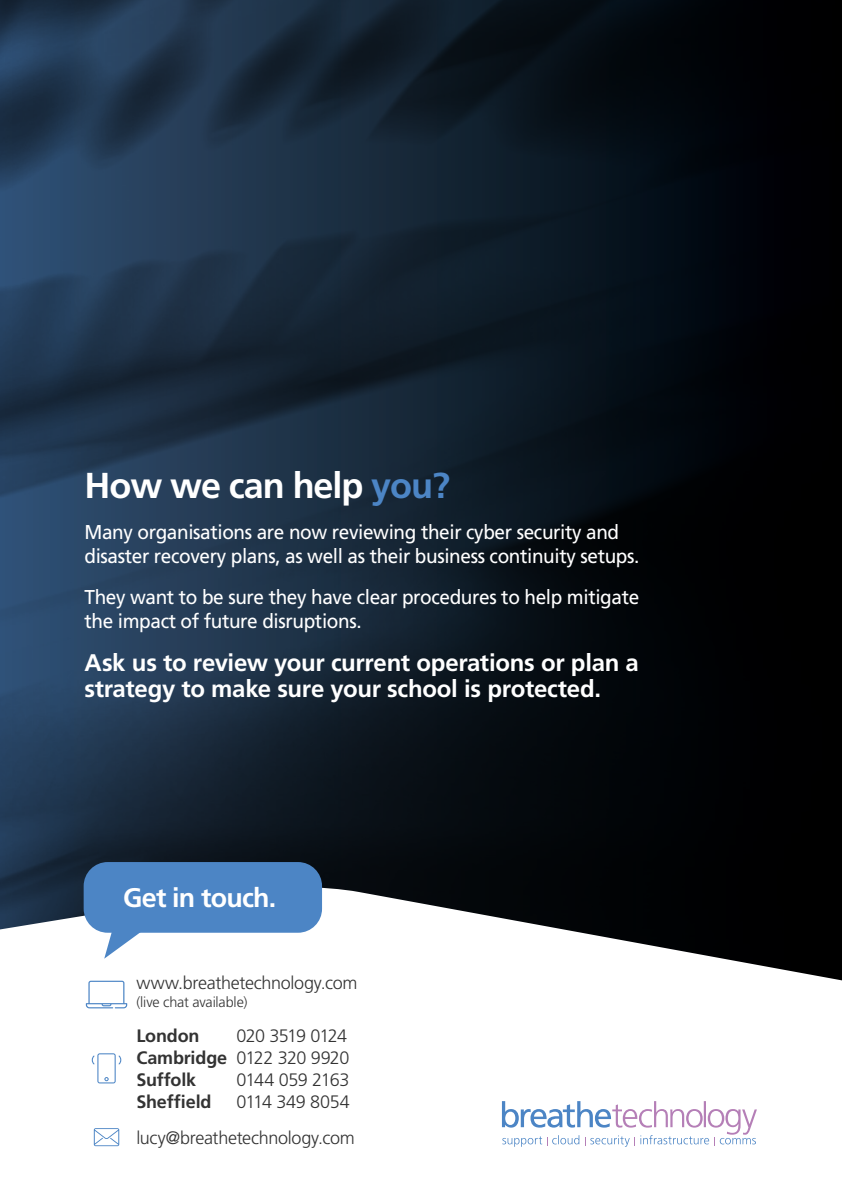
<style>
.page{position:relative;width:842px;height:1191px;background:#fff}
.page>*{position:absolute;margin:0;border:0;box-sizing:border-box;transform-origin:0 0}
.t1{font:700 36px "Frutiger LT Std";letter-spacing:-.03em;color:#fff}
.t2{font:700 26.8px "Frutiger LT Std";letter-spacing:-.03em;color:#fff}
.t3{font:700 24px/26px "Frutiger LT Std";letter-spacing:-.015em;color:#fff}
.t4{font:20px/24px "Frutiger LT Std";letter-spacing:-.02em;color:#fff;scale:.95 1}
.body_copy{font:300 18px "Frutiger LT Std";letter-spacing:-.02em;color:#333}
.t5{font:700 18px "Frutiger LT Std";letter-spacing:-.01em;color:#333}
.body_copy-2{font:300 18px "Frutiger LT Std";letter-spacing:-.05em;color:#333}
.body_copy-3{font:300 18px "Frutiger LT Std";letter-spacing:-.045em;color:#333}
.body_copy-4{font:300 14.4px "Frutiger LT Std";letter-spacing:-.015em;color:#333}
.s1{color:#4c85c5}
.s2{font-weight:700}
</style>
<div class="page">
<img style="left:0;top:0;width:842px;height:885px">
<svg style="left:0;top:885px;width:842px;height:262px"></svg>
<div style="left:84px;top:862px;width:238px;height:70px;background:#4c85c5;border-radius:24px"></div>
<svg style="left:104px;top:932px;width:77px;height:26px"></svg>
<svg style="left:502px;top:1101px;width:255px;height:45px"></svg>
<svg style="left:94px;top:1128px;width:25px;height:18px"></svg>
<svg style="left:91px;top:1053px;width:31px;height:30px"></svg>
<svg style="left:86px;top:980px;width:41px;height:28px"></svg>
<p class="t1" style="left:84px;top:464px;width:367px">How we can help <span class="s1">you?</span></p>
<p class="t4" style="left:84px;top:520px;width:586px">Many organisations are now reviewing their cyber security and disaster recovery plans, as well as their business continuity setups.</p>
<p class="t4" style="left:84px;top:585px;width:585px">They want to be sure they have clear procedures to help mitigate the impact of future disruptions.</p>
<p class="t3" style="left:84px;top:649px;width:556px">Ask us to review your current operations or plan a strategy to make sure your school is protected.</p>
<p class="t2" style="left:123px;top:882px;width:154px">Get in touch.</p>
<p class="body_copy" style="left:136px;top:972px;width:223px">www.breathetechnology.com</p>
<p class="body_copy-4" style="left:136px;top:994px;width:113px">(live chat available)</p>
<p class="t5" style="left:136px;top:1025px;width:65px">London</p>
<p class="body_copy-2" style="left:236px;top:1026px;width:112px">020 3519 0124</p>
<p class="body_copy" style="left:136px;top:1048px;width:215px"><span class="s2">Cambridge</span> 0122 320 9920</p>
<p class="t5" style="left:136px;top:1069px;width:61px">Suffolk</p>
<p class="body_copy-3" style="left:236px;top:1070px;width:115px">0144 059 2163</p>
<p class="t5" style="left:136px;top:1091px;width:77px">Sheffield</p>
<p class="body_copy" style="left:236px;top:1092px;width:115px">0114 349 8054</p>
<p class="body_copy" style="left:136px;top:1127px;width:220px">lucy@breathetechnology.com</p>
</div>
